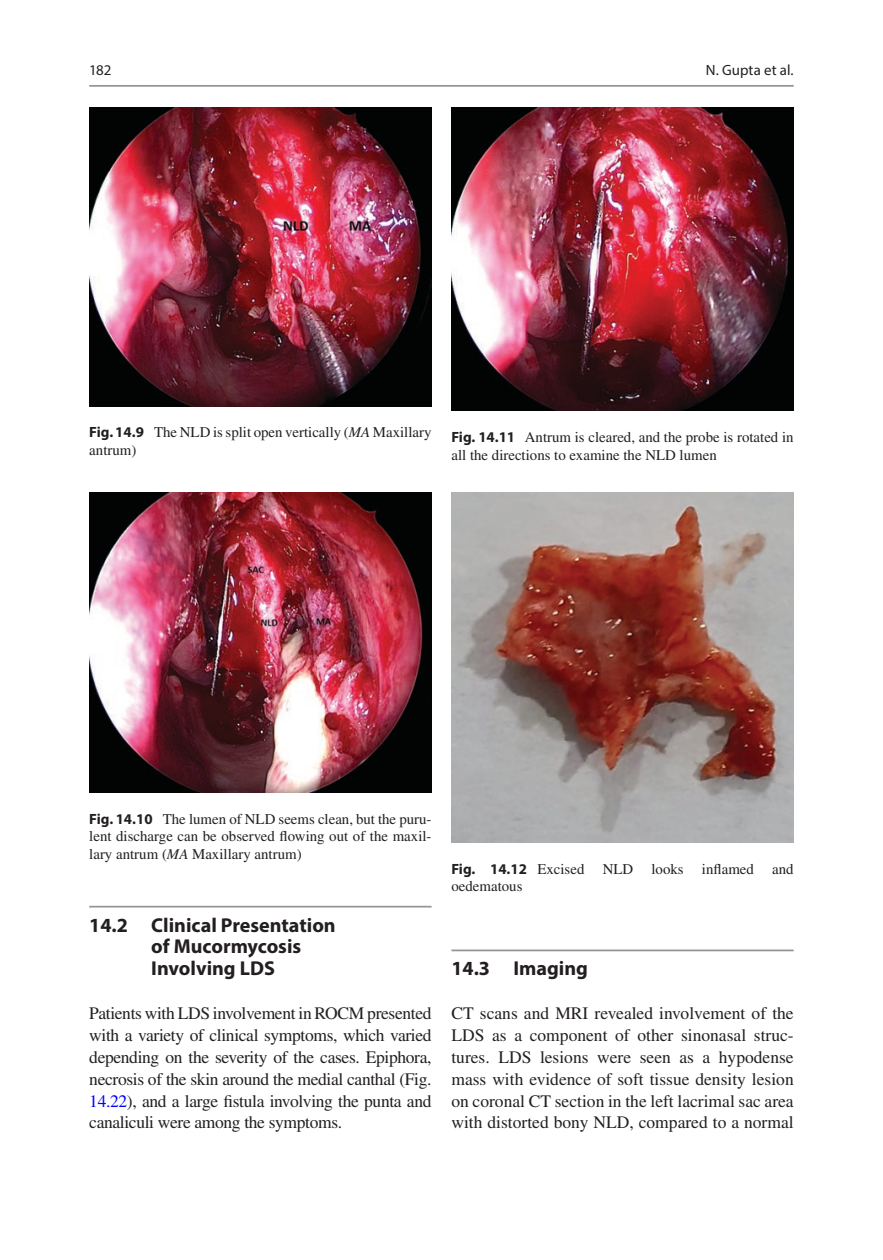
<style>
.page{position:relative;width:883px;height:1260px;background:#fff}
.page>*{position:absolute;margin:0;border:0;box-sizing:border-box;transform-origin:0 0}
.t1{font:700 20.12px/21.9px "Myriad Pro";color:#231f20}
.t2{font:17.5px/21.9px "Times LT Std";letter-spacing:-.02em;color:#231f20;text-align:justify}
.t3{font:14.88px/17.5px "Times LT Std";color:#231f20}
.t4{font:14.88px "Myriad Pro Regular 2";letter-spacing:.01em;color:#231f20}
.t5{font:14.88px "Myriad Pro";color:#231f20}
.s1{font-family:"Myriad Pro";font-weight:700}
.s2{font-style:italic}
.s3{color:#00f}
</style>
<div class="page">
<hr style="left:89px;top:906px;width:343px;height:2px;background:#939598">
<hr style="left:451px;top:950px;width:343px;height:1px;background:#939598">
<img style="left:90px;top:107px;width:341px;height:299px">
<img style="left:90px;top:492px;width:341px;height:300px">
<img style="left:452px;top:107px;width:341px;height:304px">
<img style="left:452px;top:492px;width:341px;height:350px">
<hr style="left:89px;top:85px;width:705px;height:2px;background:#939598">
<p class="t5" style="left:89px;top:61px;width:24px">182</p>
<p class="t4" style="left:706px;top:61px;width:89px">N. Gupta et al.</p>
<p class="t3" style="left:89px;top:424px;width:344px"><span class="s1">Fig. 14.9</span> The NLD is split open vertically (<span class="s2">MA</span> Maxillary antrum)</p>
<p class="t3" style="left:451px;top:428px;width:344px"><span class="s1">Fig. 14.11</span> Antrum is cleared, and the probe is rotated in all the directions to examine the NLD lumen</p>
<p class="t3" style="left:89px;top:810px;width:344px;text-align:justify"><span class="s1">Fig. 14.10</span> The lumen of NLD seems clean, but the puru&shy;lent discharge can be observed flowing out of the maxil&shy;lary antrum (<span class="s2">MA</span> Maxillary antrum)</p>
<p class="t1" style="left:151px;top:913px;width:186px;text-indent:-62px">14.2 Clinical Presentation of Mucormycosis<br>Involving LDS</p>
<p class="t2" style="left:89px;top:1002px;width:344px">Patients with LDS involvement in ROCM presented with a variety of clinical symptoms, which varied depending on the severity of the cases. Epiphora, necrosis of the skin around the medial canthal (Fig.<br><span class="s3">14.22</span>), and a large fistula involving the punta and canaliculi were among the symptoms.</p>
<p class="t3" style="left:451px;top:860px;width:344px"><span class="s1">Fig. 14.12</span> Excised NLD looks inflamed and oedematous</p>
<p class="t1" style="left:451px;top:957px;width:138px">14.3 Imaging</p>
<p class="t2" style="left:451px;top:1002px;width:344px">CT scans and MRI revealed involvement of the LDS as a component of other sinonasal struc&shy;tures. LDS lesions were seen as a hypodense mass with evidence of soft tissue density lesion on coronal CT section in the left lacrimal sac area with distorted bony NLD, compared to a normal</p>
</div>
